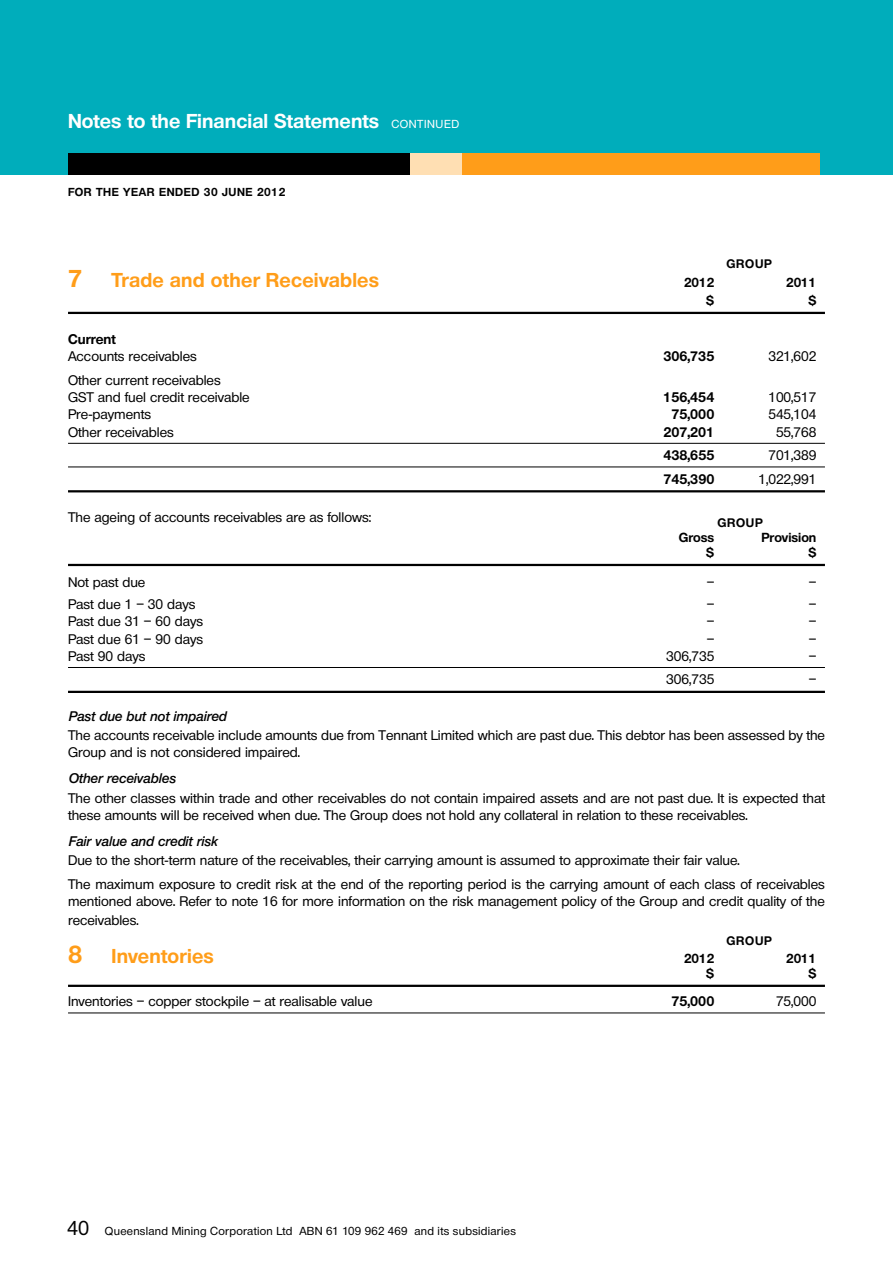
<style>
.page{position:relative;width:893px;height:1263px;background:#fff}
.page>*{position:absolute;margin:0;border:0;box-sizing:border-box;transform-origin:0 0}
.t1{font:700 19.5px "Olnova";letter-spacing:.005em;color:#fff}
.t2{font:700 19.5px "Olnova";letter-spacing:.01em;color:#ff9d19}
.t3{font:500 13.5px/17.2px "Olnova";color:#000}
.t4{font:italic 600 13.5px "Olnova";color:#000}
.t5{font:700 13.5px "Olnova";color:#000}
.t6{font:700 12.75px "Olnova";color:#000}
.t7{font:700 12px "Olnova";letter-spacing:.06em;color:#000}
.t8{font:500 11.25px "Olnova";letter-spacing:.025em;color:#000}
.t9{font:700 11.25px "Olnova";letter-spacing:.05em;color:#000}
.s1{font-weight:500;font-size:11.25px}
.s2{font-size:24px}
.s3{font-size:19.5px}
</style>
<div class="page">
<div style="left:0;top:0;width:893px;height:174px;background:#00adbb"></div>
<div style="left:68px;top:153px;width:342px;height:21px;background:#000"></div>
<div style="left:644px;top:153px;width:175px;height:21px;background:#ff9d19"></div>
<div style="left:461px;top:153px;width:160px;height:21px;background:#ff9d19"></div>
<div style="left:410px;top:153px;width:51px;height:21px;background:#ffdfb3"></div>
<div style="left:621px;top:153px;width:23px;height:21px;background:#ff9d19"></div>
<hr style="left:68px;top:312px;width:757px;height:2px;background:#000">
<hr style="left:68px;top:443px;width:757px;height:1px;background:#000">
<hr style="left:68px;top:467px;width:757px;height:1px;background:#000">
<hr style="left:68px;top:490px;width:757px;height:2px;background:#000">
<hr style="left:68px;top:564px;width:757px;height:2px;background:#000">
<hr style="left:68px;top:667px;width:757px;height:1px;background:#000">
<hr style="left:68px;top:691px;width:757px;height:2px;background:#000">
<hr style="left:68px;top:985px;width:757px;height:2px;background:#000">
<hr style="left:68px;top:1012px;width:757px;height:1px;background:#000">
<h1 class="t1" style="left:68px;top:110px;width:393px">Notes to the Financial Statements <span class="s1">CONTINUED</span></h1>
<p class="t9" style="left:68px;top:185px;width:219px">FOR THE YEAR ENDED 30 JUNE 2012</p>
<p class="t7" style="left:727px;top:256px;width:47px">GROUP</p>
<h1 class="t2" style="left:68px;top:268px;width:313px"><span class="s2">7</span> Trade and other Receivables</h1>
<p class="t6" style="left:684px;top:274px;width:32px">2012</p>
<p class="t6" style="left:786px;top:274px;width:32px">2011</p>
<p class="t6" style="left:706px;top:293px;width:10px">$</p>
<p class="t6" style="left:808px;top:293px;width:10px">$</p>
<p class="t5" style="left:68px;top:331px;width:49px">Current</p>
<p class="t3" style="left:68px;top:348px;width:130px">Accounts receivables</p>
<p class="t5" style="left:663px;top:348px;width:53px">306,735</p>
<p class="t3" style="left:768px;top:348px;width:50px">321,602</p>
<p class="t3" style="left:68px;top:371px;width:183px">Other current receivables<br>GST and fuel credit receivable</p>
<p class="t5" style="left:663px;top:389px;width:53px">156,454</p>
<p class="t3" style="left:768px;top:388px;width:50px">100,517</p>
<p class="t3" style="left:68px;top:406px;width:85px">Pre-payments</p>
<p class="t5" style="left:671px;top:406px;width:45px">75,000</p>
<p class="t3" style="left:768px;top:406px;width:50px">545,104</p>
<p class="t3" style="left:68px;top:423px;width:107px">Other receivables</p>
<p class="t5" style="left:663px;top:424px;width:53px">207,201</p>
<p class="t3" style="left:776px;top:423px;width:42px">55,768</p>
<p class="t5" style="left:663px;top:447px;width:53px">438,655</p>
<p class="t3" style="left:768px;top:447px;width:50px">701,389</p>
<p class="t5" style="left:663px;top:471px;width:53px">745,390</p>
<p class="t3" style="left:758px;top:470px;width:59px">1,022,991</p>
<p class="t3" style="left:68px;top:509px;width:305px">The ageing of accounts receivables are as follows:</p>
<p class="t7" style="left:717px;top:515px;width:47px">GROUP</p>
<p class="t6" style="left:679px;top:530px;width:37px">Gross</p>
<p class="t6" style="left:761px;top:530px;width:56px">Provision</p>
<p class="t6" style="left:706px;top:545px;width:10px">$</p>
<p class="t6" style="left:808px;top:545px;width:10px">$</p>
<p class="t3" style="left:68px;top:574px;width:79px">Not past due</p>
<p class="t3" style="left:707px;top:574px;width:9px">–</p>
<p class="t3" style="left:809px;top:574px;width:9px">–</p>
<p class="t3" style="left:68px;top:595px;width:129px">Past due 1 – 30 days</p>
<p class="t3" style="left:707px;top:595px;width:9px">–</p>
<p class="t3" style="left:809px;top:595px;width:9px">–</p>
<p class="t3" style="left:68px;top:613px;width:137px">Past due 31 – 60 days</p>
<p class="t3" style="left:707px;top:613px;width:9px">–</p>
<p class="t3" style="left:809px;top:613px;width:9px">–</p>
<p class="t3" style="left:68px;top:630px;width:137px">Past due 61 – 90 days</p>
<p class="t3" style="left:707px;top:630px;width:9px">–</p>
<p class="t3" style="left:809px;top:630px;width:9px">–</p>
<p class="t3" style="left:68px;top:647px;width:79px">Past 90 days</p>
<p class="t3" style="left:666px;top:647px;width:50px">306,735</p>
<p class="t3" style="left:809px;top:647px;width:9px">–</p>
<p class="t3" style="left:666px;top:671px;width:50px">306,735</p>
<p class="t3" style="left:809px;top:671px;width:9px">–</p>
<p class="t4" style="left:68px;top:708px;width:160px">Past due but not impaired</p>
<p class="t3" style="left:68px;top:727px;width:758px">The accounts receivable include amounts due from Tennant Limited which are past due. This debtor has been assessed by the<br>Group and is not considered impaired.</p>
<p class="t4" style="left:68px;top:770px;width:109px">Other receivables</p>
<p class="t3" style="left:68px;top:789px;width:758px">The other classes within trade and other receivables do not contain impaired assets and are not past due. It is expected that these amounts will be received when due. The Group does not hold any collateral in relation to these receivables.</p>
<p class="t4" style="left:68px;top:832px;width:151px">Fair value and credit risk</p>
<p class="t3" style="left:68px;top:848px;width:758px;line-height:23.7px">Due to the short-term nature of the receivables, their carrying amount is assumed to approximate their fair value.<br>The maximum exposure to credit risk at the end of the reporting period is the carrying amount of each class of receivables</p>
<p class="t3" style="left:68px;top:891px;width:758px;line-height:18.8px">mentioned above. Refer to note 16 for more information on the risk management policy of the Group and credit quality of the receivables.</p>
<p class="t7" style="left:727px;top:933px;width:47px">GROUP</p>
<h1 class="t2" style="left:68px;top:944px;width:147px"><span class="s2">8</span> Inventories</h1>
<p class="t6" style="left:684px;top:951px;width:32px">2012</p>
<p class="t6" style="left:786px;top:951px;width:32px">2011</p>
<p class="t6" style="left:706px;top:966px;width:10px">$</p>
<p class="t6" style="left:808px;top:966px;width:10px">$</p>
<p class="t3" style="left:68px;top:993px;width:306px">Inventories – copper stockpile – at realisable value</p>
<p class="t5" style="left:671px;top:993px;width:45px">75,000</p>
<p class="t3" style="left:776px;top:993px;width:42px">75,000</p>
<p class="t8" style="left:67px;top:1224px;width:450px"><span class="s3">40</span> Queensland Mining Corporation Ltd ABN 61 109 962 469 and its subsidiaries</p>
</div>
